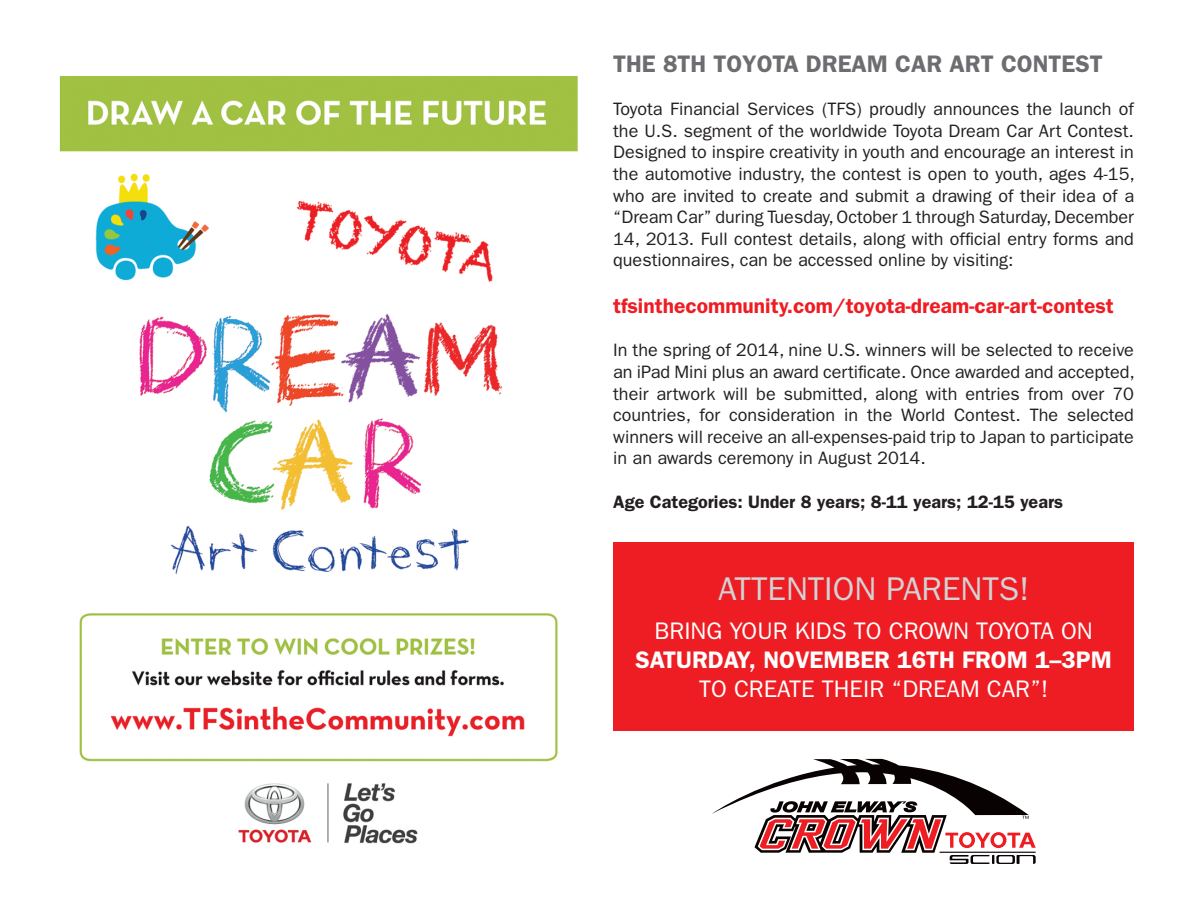
<style>
.page{position:relative;width:1188px;height:918px;background:#fff}
.page>*{position:absolute;margin:0;border:0;box-sizing:border-box;transform-origin:0 0}
.t1{font:33px "Franklin Gothic";color:#d1d2d4}
.t2{font:600 24px/28.8px "Franklin Gothic";color:#fff;text-align:center}
.t3{font:600 24px "Franklin Gothic";color:#6c6d70}
.t4{font:24px "Franklin Gothic";color:#fff}
.t5{font:600 21px "Franklin Gothic";color:#ee1d23}
.t6{font:18px/21.6px "Franklin Gothic";color:#231f20;text-align:justify}
.t7{font:600 18px "Franklin Gothic";color:#231f20}
.s1{font-weight:400}
</style>
<div class="page">
<img style="left:59px;top:76px;width:519px;height:768px">
<svg style="left:712px;top:759px;width:324px;height:105px"></svg>
<div style="left:613px;top:542px;width:521px;height:189px;background:#ee1d23"></div>
<p class="t3" style="left:613px;top:50px;width:491px">THE 8TH TOYOTA DREAM CAR ART CONTEST</p>
<p class="t6" style="left:613px;top:98px;width:523px">Toyota Financial Services (TFS) proudly announces the launch of the U.S. segment of the worldwide Toyota Dream Car Art Contest.<br>Designed to inspire creativity in youth and encourage an interest in the automotive industry, the contest is open to youth, ages 4-15, who are invited to create and submit a drawing of their idea of a “Dream Car” during Tuesday, October 1 through Saturday, December 14, 2013. Full contest details, along with official entry forms and questionnaires, can be accessed online by visiting:</p>
<p class="t5" style="left:613px;top:294px;width:502px">tfsinthecommunity.com/toyota-dream-car-art-contest</p>
<p class="t6" style="left:613px;top:340px;width:523px">In the spring of 2014, nine U.S. winners will be selected to receive an iPad Mini plus an award certificate. Once awarded and accepted, their artwork will be submitted, along with entries from over 70 countries, for consideration in the World Contest. The selected winners will receive an all-expenses-paid trip to Japan to participate in an awards ceremony in August 2014.</p>
<p class="t7" style="left:613px;top:491px;width:452px">Age Categories: Under 8 years; 8-11 years; 12-15 years</p>
<p class="t1" style="left:718px;top:570px;width:313px">ATTENTION PARENTS!</p>
<p class="t2" style="left:636px;top:617px;width:478px"><span class="s1">BRING YOUR KIDS TO CROWN TOYOTA ON<br></span>SATURDAY, NOVEMBER 16TH FROM 1–3PM</p>
<p class="t4" style="left:699px;top:675px;width:351px">TO CREATE THEIR “DREAM CAR”!</p>
</div>
